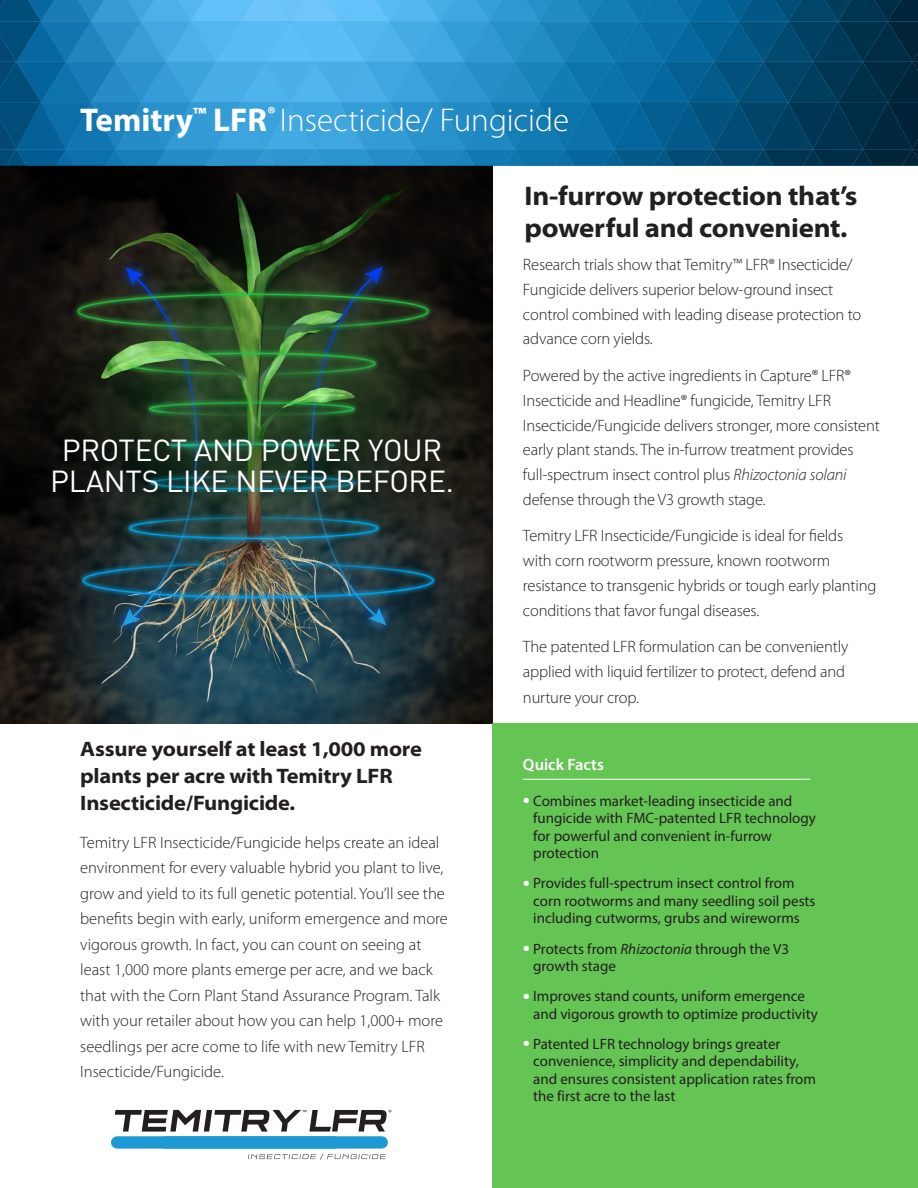
<style>
.page{position:relative;width:918px;height:1188px;background:#fff}
.page>*{position:absolute;margin:0;border:0;box-sizing:border-box;transform-origin:0 0}
.t1{font:300 33px "Myriad Pro";color:#fff}
.t2{font:30px/30.9px "FFDIN";letter-spacing:-.01em;color:#fff;text-align:center}
.t3{font:700 semi-expanded 27px/31.5px "Myriad Pro";letter-spacing:-.01em;color:#231f20}
.t4{font:700 semi-expanded 21px/27px "Myriad Pro";letter-spacing:-.01em;color:#231f20}
.t5{font:300 16.5px/24.8px "Myriad Pro";letter-spacing:-.01em;color:#231f20}
.t6{font:600 16.5px "Myriad Pro";color:#fff}
.t7{font:15px/17.5px "Myriad Pro";color:#231f20}
.s1{font-weight:700}
.s2{font-style:italic}
.s3{font-size:25.2px;color:#fff}
</style>
<div class="page">
<img style="left:0;top:166px;width:493px;height:558px">
<div style="left:47px;top:432px;width:411px;height:67px;background:#231f20;opacity:.48"></div>
<svg style="left:0;top:0;width:918px;height:166px;background:#1f7aad"></svg>
<div style="left:493px;top:724px;width:425px;height:464px;background:#64c554"></div>
<hr style="left:523px;top:779px;width:288px;height:1px;background:#fff">
<div style="left:165px;top:1136px;width:217px;height:13px;background:#1d99d6"></div>
<svg style="left:248px;top:1154px;width:138px;height:6px"></svg>
<div style="left:117px;top:1136px;width:217px;height:13px;background:#1d99d6"></div>
<svg style="left:115px;top:1110px;width:276px;height:22px"></svg>
<p class="t1" style="left:80px;top:100px;width:490px"><span class="s1">Temitry</span><sup>™</sup> <span class="s1">LFR</span><sup>®</sup> Insecticide/ Fungicide</p>
<p class="t2" style="left:50px;top:434px;width:405px">PROTECT AND POWER YOUR<br>PLANTS LIKE NEVER BEFORE.</p>
<p class="t4" style="left:80px;top:735px;width:343px">Assure yourself at least 1,000 more plants per acre with Temitry LFR<br>Insecticide/Fungicide.</p>
<p class="t5" style="left:80px;top:829px;width:369px;line-height:25.5px">Temitry LFR Insecticide/Fungicide helps create an ideal environment for every valuable hybrid you plant to live, grow and yield to its full genetic potential. You’ll see the benefits begin with early, uniform emergence and more vigorous growth. In fact, you can count on seeing at least 1,000 more plants emerge per acre, and we back that with the Corn Plant Stand Assurance Program. Talk with your retailer about how you can help 1,000+ more seedlings per acre come to life with new Temitry LFR Insecticide/Fungicide.</p>
<p class="t3" style="left:524px;top:179px;width:335px">In-furrow protection that’s powerful and convenient.</p>
<p class="t5" style="left:523px;top:252px;width:340px">Research trials show that Temitry™ LFR® Insecticide/ Fungicide delivers superior below-ground insect control combined with leading disease protection to advance corn yields.</p>
<p class="t5" style="left:523px;top:363px;width:358px">Powered by the active ingredients in Capture® LFR® Insecticide and Headline® fungicide, Temitry LFR Insecticide/Fungicide delivers stronger, more consistent early plant stands. The in-furrow treatment provides full-spectrum insect control plus <span class="s2">Rhizoctonia solani </span>defense through the V3 growth stage.</p>
<p class="t5" style="left:523px;top:523px;width:355px">Temitry LFR Insecticide/Fungicide is ideal for fields<br>with corn rootworm pressure, known rootworm resistance to transgenic hybrids or tough early planting conditions that favor fungal diseases.</p>
<p class="t5" style="left:523px;top:634px;width:327px;line-height:25.2px">The patented LFR formulation can be conveniently applied with liquid fertilizer to protect, defend and nurture your crop.</p>
<p class="t6" style="left:523px;top:754px;width:82px">Quick Facts</p>
<p class="t7" style="left:533px;top:791px;width:284px;text-indent:-10px"><span class="s3">•</span> Combines market-leading insecticide and fungicide with FMC-patented LFR technology for powerful and convenient in-furrow protection</p>
<p class="t7" style="left:533px;top:874px;width:284px;text-indent:-10px"><span class="s3">•</span> Provides full-spectrum insect control from corn rootworms and many seedling soil pests including cutworms, grubs and wireworms</p>
<p class="t7" style="left:533px;top:939px;width:257px;text-indent:-10px"><span class="s3">•</span> Protects from <span class="s2">Rhizoctonia</span> through the V3 growth stage</p>
<p class="t7" style="left:533px;top:987px;width:286px;text-indent:-10px"><span class="s3">•</span> Improves stand counts, uniform emergence and vigorous growth to optimize productivity</p>
<p class="t7" style="left:533px;top:1035px;width:284px;text-indent:-10px"><span class="s3">•</span> Patented LFR technology brings greater convenience, simplicity and dependability, and ensures consistent application rates from the first acre to the last</p>
</div>
